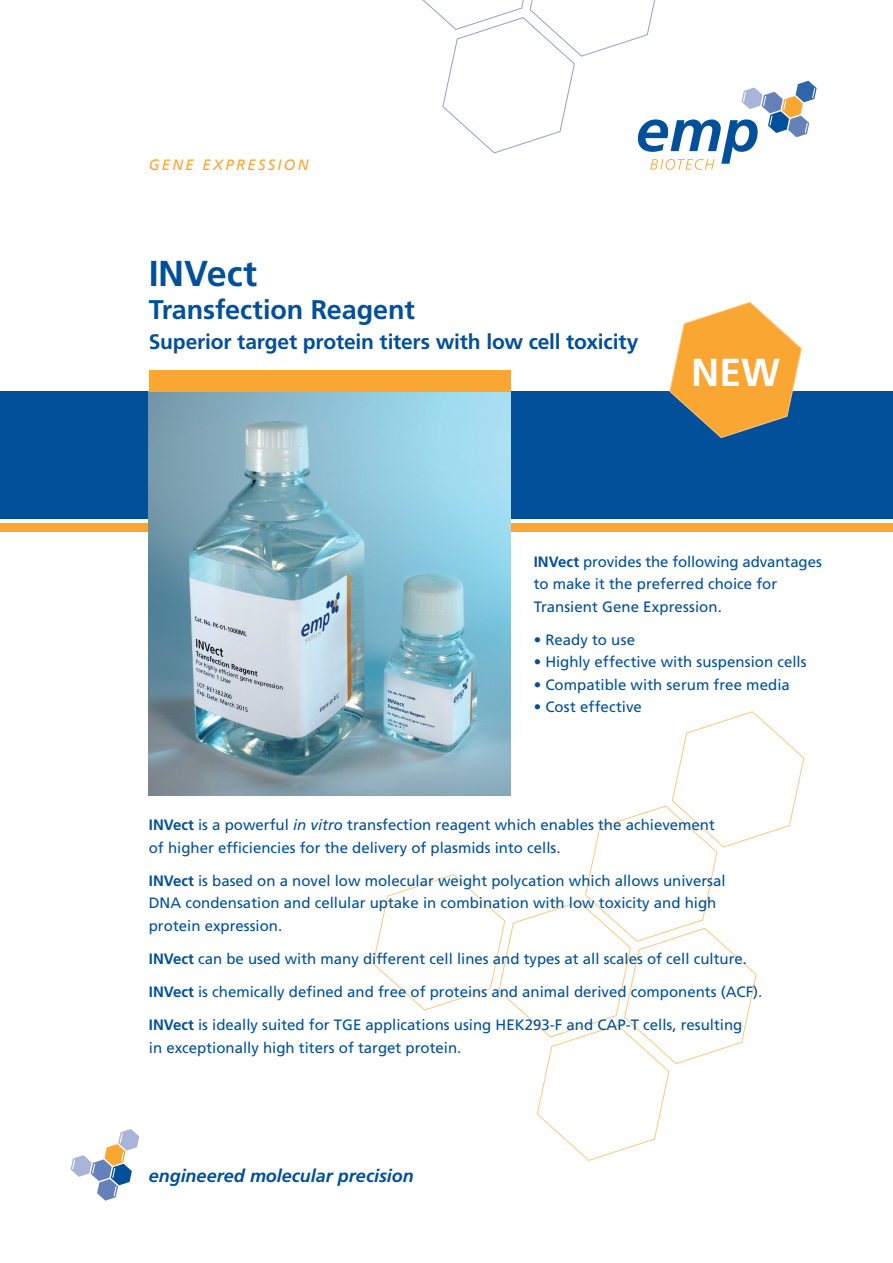
<style>
.page{position:relative;width:893px;height:1263px;background:#fff}
.page>*{position:absolute;margin:0;border:0;box-sizing:border-box;transform-origin:0 0}
.t1{font:700 39px "Frutiger";color:#fff}
.t2{font:700 36px "Frutiger";color:#015099}
.t3{font:700 27px "Frutiger";letter-spacing:-.005em;color:#015099}
.t4{font:700 21px "Frutiger";letter-spacing:-.01em;color:#015099}
.t5{font:italic 700 18px "Frutiger";color:#015099}
.t6{font:15px/22.5px "Frutiger";color:#015099}
.t7{font:italic 15px "Frutiger";letter-spacing:.15em;color:#faa633}
.s1{font-weight:700}
.s2{font-style:italic}
</style>
<div class="page">
<div style="left:0;top:523px;width:893px;height:8px;background:#faa633"></div>
<div style="left:0;top:391px;width:893px;height:128px;background:#015099"></div>
<svg style="left:71px;top:1129px;width:68px;height:72px"></svg>
<svg style="left:422px;top:0;width:395px;height:170px"></svg>
<svg style="left:372px;top:711px;width:433px;height:450px"></svg>
<img style="left:149px;top:391px;width:361px;height:404px">
<div style="left:149px;top:370px;width:361px;height:21px;background:#faa633"></div>
<svg style="left:669px;top:302px;width:133px;height:137px"></svg>
<p class="t7" style="left:149px;top:156px;width:161px">GENE EXPRESSION</p>
<p class="t2" style="left:149px;top:252px;width:110px">INVect</p>
<p class="t3" style="left:149px;top:293px;width:268px">Transfection Reagent</p>
<p class="t4" style="left:149px;top:329px;width:491px">Superior target protein titers with low cell toxicity</p>
<p class="t1" style="left:691px;top:349px;width:90px">NEW</p>
<p class="t6" style="left:534px;top:550px;width:290px"><span class="s1">INVect</span> provides the following advantages to make it the preferred choice for<br>Transient Gene Expression.</p>
<p class="t6" style="left:534px;top:628px;width:103px">• Ready to use</p>
<p class="t6" style="left:534px;top:651px;width:274px">• Highly effective with suspension cells</p>
<p class="t6" style="left:534px;top:673px;width:258px">• Compatible with serum free media</p>
<p class="t6" style="left:534px;top:696px;width:110px">• Cost effective</p>
<p class="t6" style="left:149px;top:814px;width:567px"><span class="s1">INVect</span> is a powerful <span class="s2">in vitro</span> transfection reagent which enables the achievement of higher efficiencies for the delivery of plasmids into cells.</p>
<p class="t6" style="left:149px;top:869px;width:578px"><span class="s1">INVect</span> is based on a novel low molecular weight polycation which allows universal<br>DNA condensation and cellular uptake in combination with low toxicity and high protein expression.</p>
<p class="t6" style="left:149px;top:947px;width:600px"><span class="s1">INVect</span> can be used with many different cell lines and types at all scales of cell culture.</p>
<p class="t6" style="left:149px;top:980px;width:615px"><span class="s1">INVect</span> is chemically defined and free of proteins and animal derived components (ACF).</p>
<p class="t6" style="left:149px;top:1014px;width:595px"><span class="s1">INVect</span> is ideally suited for TGE applications using HEK293-F and CAP-T cells, resulting in exceptionally high titers of target protein.</p>
<p class="t5" style="left:149px;top:1165px;width:266px">engineered molecular precision</p>
</div>
